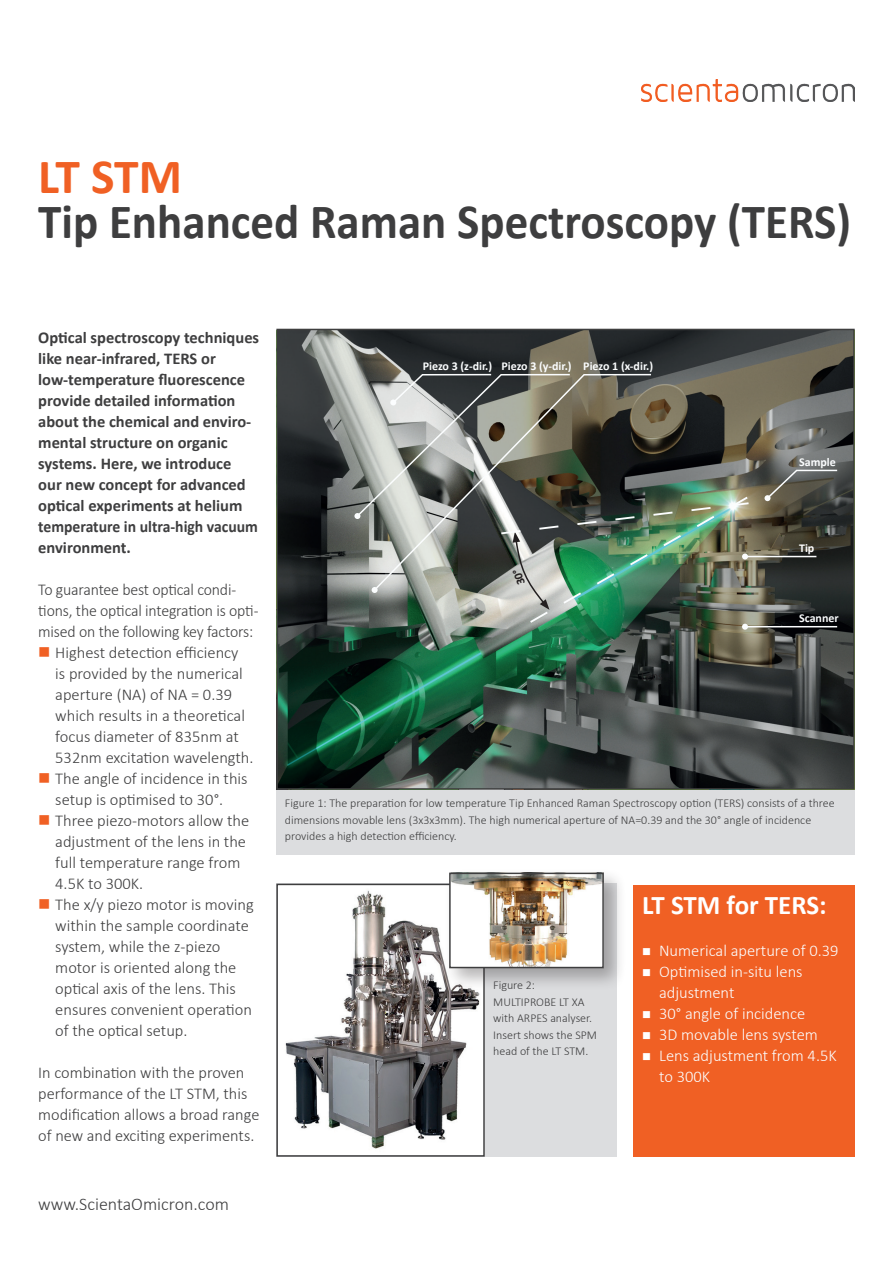
<style>
.page{position:relative;width:893px;height:1263px;background:#fff}
.page>*{position:absolute;margin:0;border:0;box-sizing:border-box;transform-origin:0 0}
.t1{font:700 49.5px "Calibri";color:#3e3e3f;scale:.95 1}
.t2{font:700 49.5px "Calibri";color:#f06024}
.t3{font:700 27px "Calibri";letter-spacing:-.005em;color:#fff}
.t4{font:300 18px "Calibri";color:#3e3e3f}
.t5{font:300 16.5px/21px "Calibri";color:#3e3e3f}
.t6{font:700 16.5px/21px "Calibri";color:#3e3e3f}
.t7{font:300 16.5px/21px "Calibri";color:#fbfdfe}
.t8{font:300 16.5px/21px "Calibri";color:#3e3e3f;scale:.96 1}
.t9{font:300 12px/16.5px "Calibri";color:#3e3e3f}
.t10{font:700 12px "Calibri";color:#fbfdfe}
.t11{font:700 12px "Calibri";color:#fff}
.s1{color:#f06024}
</style>
<div class="page">
<img style="left:642px;top:80px;width:213px;height:21px">
<div style="left:276px;top:603px;width:579px;height:252px;background:#dcdddf"></div>
<div style="left:276px;top:883px;width:341px;height:274px;background:#dcdddf"></div>
<div style="left:634px;top:885px;width:221px;height:272px;background:#f06024"></div>
<img style="left:279px;top:332px;width:573px;height:455px">
<div style="left:276px;top:329px;width:579px;height:461px;border:2px solid #3e3e3f"></div>
<img style="left:279px;top:887px;width:203px;height:267px">
<div style="left:276px;top:884px;width:209px;height:273px;border:2px solid #3e3e3f"></div>
<div style="left:444px;top:867px;width:183px;height:124px;background:#231f20;opacity:.33"></div>
<img style="left:452px;top:876px;width:149px;height:89px">
<div style="left:449px;top:873px;width:155px;height:95px;border:2px solid #3e3e3f"></div>
<hr style="left:745px;top:626px;width:92px;height:1px;background:#fbfdfe">
<svg style="left:764px;top:469px;width:75px;height:32px;background:#605f58"></svg>
<hr style="left:745px;top:556px;width:71px;height:1px;background:#fbfdfe">
<img style="left:354px;top:373px;width:397px;height:257px">
<h1 class="t2" style="left:38px;top:145px;width:145px">LT STM</h1>
<h1 class="t1" style="left:38px;top:190px;width:857px">Tip Enhanced Raman Spectroscopy (TERS)</h1>
<p class="t6" style="left:38px;top:326px;width:222px">Optical spectroscopy techniques like near-infrared, TERS or low-temperature fluorescence provide detailed information about the chemical and enviro&shy;mental structure on organic systems. Here, we introduce our new concept for advanced optical experiments at helium temperature in ultra-high vacuum environment.</p>
<p class="t8" style="left:38px;top:578px;width:231px">To guarantee best optical condi&shy;tions, the optical integration is opti&shy;mised on the following key factors:</p>
<p class="t5" style="left:55px;top:641px;width:200px;text-indent:-17px"><span class="s1">■</span> Highest detection efficiency<br>is provided by the numerical aperture (NA) of NA = 0.39 which results in a theoretical focus diameter of 835nm at<br>532nm excitation wavelength.</p>
<p class="t5" style="left:38px;top:767px;width:211px;text-align:center"><span class="s1">■</span> The angle of incidence in this setup is optimised to 30°.</p>
<p class="t5" style="left:55px;top:809px;width:195px;text-indent:-17px"><span class="s1">■</span> Three piezo-motors allow the adjustment of the lens in the full temperature range from<br>4.5K to 300K.</p>
<p class="t5" style="left:55px;top:893px;width:200px;text-indent:-17px"><span class="s1">■</span> The x/y piezo motor is moving within the sample coordinate system, while the z-piezo motor is oriented along the optical axis of the lens. This ensures convenient operation of the optical setup.</p>
<p class="t5" style="left:38px;top:1061px;width:223px">In combination with the proven performance of the LT STM, this modification allows a broad range of new and exciting experiments.</p>
<p class="t4" style="left:38px;top:1193px;width:192px">www.ScientaOmicron.com</p>
<p class="t10" style="left:423px;top:359px;width:232px">Piezo 3 (z-dir.) Piezo 3 (y-dir.) Piezo 1 (x-dir.)</p>
<p class="t10" style="left:799px;top:454px;width:38px">Sample</p>
<p class="t11" style="left:799px;top:541px;width:17px">Tip</p>
<p class="t10" style="left:799px;top:611px;width:41px">Scanner</p>
<p class="t9" style="left:285px;top:794px;width:551px">Figure 1: The preparation for low temperature Tip Enhanced Raman Spectroscopy option (TERS) consists of a three dimensions movable lens (3x3x3mm). The high numerical aperture of NA=0.39 and the 30° angle of incidence provides a high detection efficiency.</p>
<p class="t9" style="left:493px;top:976px;width:105px">Figure 2:<br>MULTIPROBE LT XA with ARPES analyser.<br>Insert shows the SPM head of the LT STM.</p>
<h2 class="t3" style="left:642px;top:888px;width:186px">LT STM for TERS:</h2>
<p class="t7" style="left:659px;top:939px;width:181px">Numerical aperture of 0.39<br>Optimised in-situ lens adjustment<br>30° angle of incidence<br>3D movable lens system<br>Lens adjustment from 4.5K to 300K</p>
</div>
